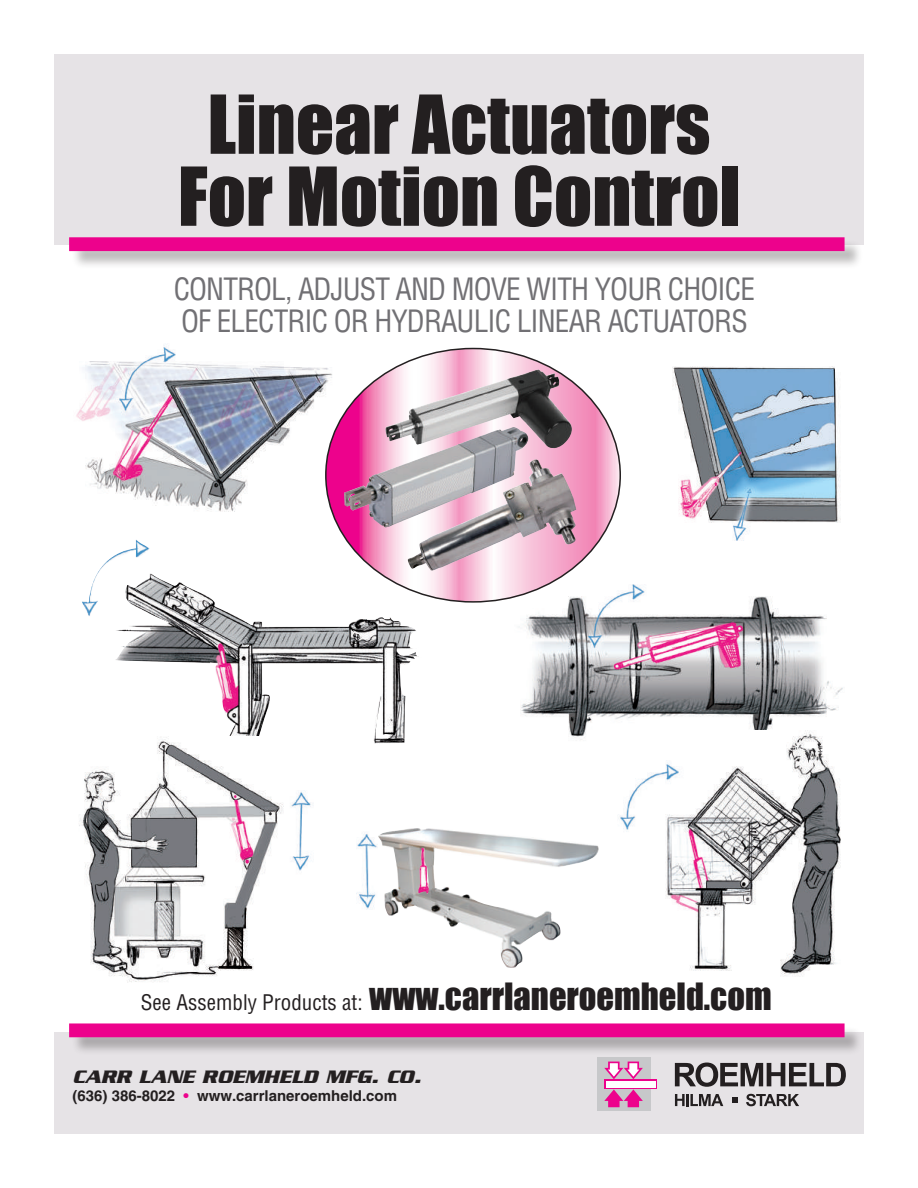
<style>
.page{position:relative;width:918px;height:1188px;background:#fff}
.page>*{position:absolute;margin:0;border:0;box-sizing:border-box;transform-origin:0 0}
.t1{font:75px/72px "Impact";color:#231f20;text-align:center}
.t2{font:34.5px "Impact";color:#231f20}
.t3{font:condensed 30px/31.5px "Helvetica LT";letter-spacing:-.03em;color:#717074}
.t4{font:italic 700 19.5px "Serpentine LT";color:#231f20}
.t5{font:700 15px "Helvetica LT";color:#231f20}
.s1{font-family:"Helvetica LT";font-stretch:condensed;font-size:21px}
.s2{color:#ed028c}
</style>
<div class="page">
<div style="left:54px;top:54px;width:810px;height:190px;background:#e6e3e6"></div>
<div style="left:54px;top:1033px;width:810px;height:101px;background:#e6e3e6"></div>
<div style="left:71px;top:1026px;width:792px;height:30px;background:#231f20;opacity:.3"></div>
<div style="left:69px;top:1023px;width:776px;height:14px;background:#ed028c"></div>
<div style="left:71px;top:240px;width:792px;height:30px;background:#231f20;opacity:.3"></div>
<div style="left:69px;top:237px;width:776px;height:14px;background:#ed028c"></div>
<svg style="left:675px;top:1063px;width:171px;height:24px"></svg>
<svg style="left:675px;top:1094px;width:48px;height:12px"></svg>
<svg style="left:746px;top:1094px;width:53px;height:12px"></svg>
<svg style="left:732px;top:1097px;width:5px;height:6px"></svg>
<div style="left:597px;top:1058px;width:54px;height:53px;background:#c7c8ca"></div>
<div style="left:604px;top:1080px;width:53px;height:9px;background:#ed028c"></div>
<div style="left:606px;top:1081px;width:50px;height:7px;background:#fff"></div>
<svg style="left:604px;top:1062px;width:39px;height:17px"></svg>
<svg style="left:604px;top:1089px;width:39px;height:18px"></svg>
<img style="left:672px;top:366px;width:169px;height:175px">
<img style="left:82px;top:540px;width:337px;height:204px">
<img style="left:79px;top:736px;width:234px;height:247px">
<img style="left:520px;top:584px;width:323px;height:156px">
<img style="left:612px;top:731px;width:231px;height:245px">
<img style="left:76px;top:345px;width:250px;height:167px">
<svg style="left:326px;top:349px;width:294px;height:253px"></svg>
<img style="left:385px;top:369px;width:187px;height:80px">
<img style="left:344px;top:427px;width:184px;height:100px">
<img style="left:408px;top:459px;width:168px;height:112px">
<img style="left:378px;top:828px;width:221px;height:140px">
<img style="left:356px;top:832px;width:21px;height:77px">
<img style="left:418px;top:848px;width:12px;height:46px">
<h1 class="t1" style="left:178px;top:86px;width:564px">Linear Actuators<br>For Motion Control</h1>
<p class="t3" style="left:174px;top:274px;width:583px">CONTROL, ADJUST AND MOVE WITH YOUR CHOICE<br>OF ELECTRIC OR HYDRAULIC LINEAR ACTUATORS</p>
<p class="t2" style="left:141px;top:970px;width:632px"><span class="s1">See Assembly Products at:</span> www.carrlaneroemheld.com</p>
<p class="t4" style="left:73px;top:1066px;width:350px">CARR LANE ROEMHELD MFG. CO.</p>
<p class="t5" style="left:73px;top:1087px;width:326px">(636) 386-8022 <span class="s2">•</span> www.carrlaneroemheld.com</p>
</div>
